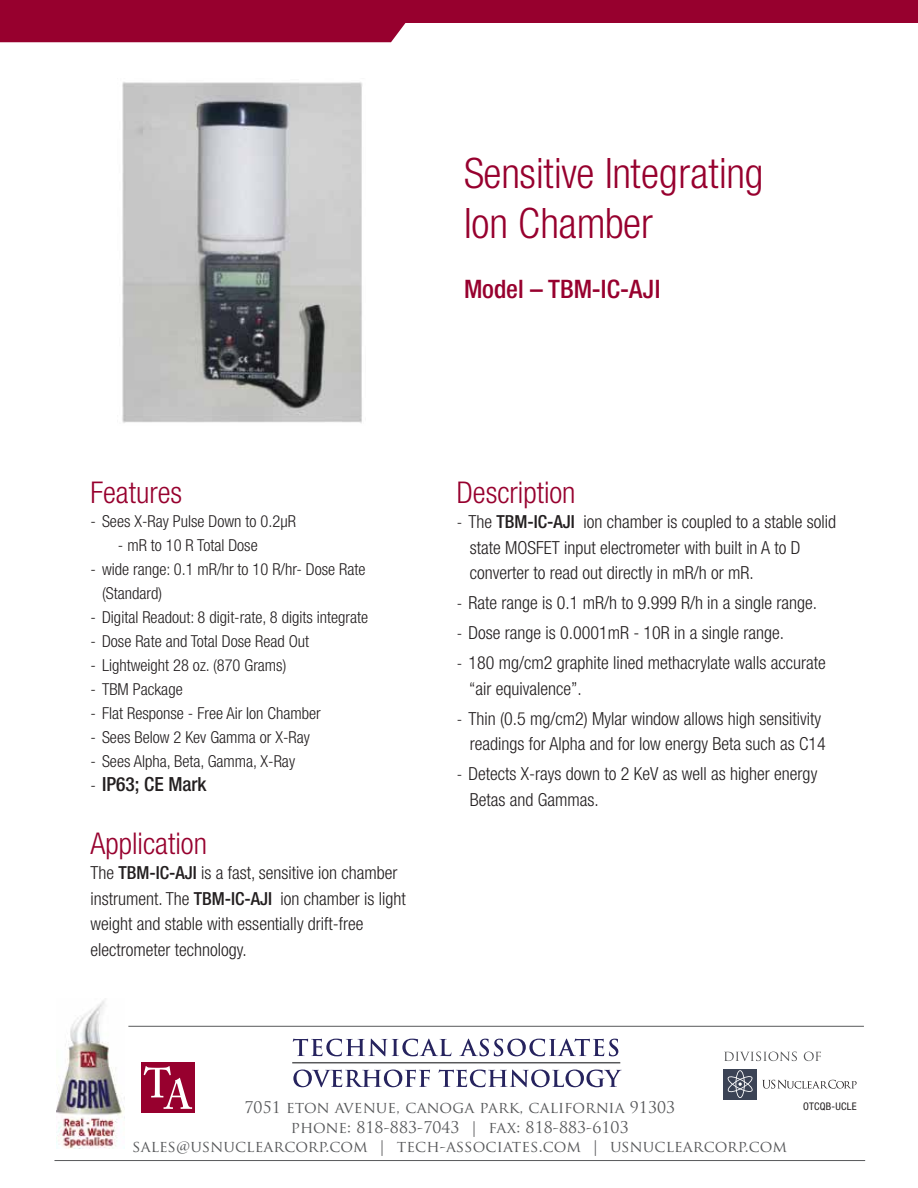
<style>
.page{position:relative;width:918px;height:1188px;background:#fff}
.page>*{position:absolute;margin:0;border:0;box-sizing:border-box;transform-origin:0 0}
.t1{font:300 condensed 42px/50.4px "Helvetica Neue";color:#97002e}
.t2{font:300 condensed 30px "Helvetica Neue";color:#97002e}
.t3{font:500 condensed 25.5px "Helvetica Neue";letter-spacing:.01em;color:#97002e}
.t4{font:500 condensed 19.5px "Helvetica Neue";color:#231f20}
.t5{font:300 condensed 18px/25.5px "Helvetica Neue";color:#231f20}
.t6{font:300 condensed 16.5px/24px "Helvetica Neue";color:#231f20}
.t7{font:15.75px/19.5px "Trajan Pro";letter-spacing:.005em;color:#58595b;text-align:center}
.t8{font:condensed 10.5px "Helvetica Neue";letter-spacing:.02em;color:#231f20}
.s1{font-weight:300;font-size:16.5px}
.s2{font-weight:500}
.s3{font-size:16.5px}
</style>
<div class="page">
<div style="left:723px;top:1069px;width:34px;height:30px;background:#3b4355"></div>
<svg style="left:727px;top:1070px;width:26px;height:28px"></svg>
<div style="left:0;top:23px;width:406px;height:19px;background:#97002e"></div>
<div style="left:0;top:0;width:918px;height:23px;background:#97002e"></div>
<hr style="left:54px;top:1160px;width:811px;height:1px;background:#58595b">
<img style="left:57px;top:1000px;width:67px;height:149px">
<svg style="left:293px;top:1039px;width:158px;height:17px"></svg>
<svg style="left:459px;top:1039px;width:159px;height:17px"></svg>
<svg style="left:293px;top:1070px;width:137px;height:17px"></svg>
<svg style="left:439px;top:1070px;width:183px;height:17px"></svg>
<hr style="left:292px;top:1062px;width:328px;height:1px;background:#58595b">
<hr style="left:128px;top:1026px;width:736px;height:1px;background:#58595b">
<div style="left:141px;top:1062px;width:54px;height:51px;background:#97002e"></div>
<svg style="left:144px;top:1066px;width:48px;height:43px"></svg>
<svg style="left:724px;top:1052px;width:73px;height:9px"></svg>
<svg style="left:804px;top:1052px;width:17px;height:9px"></svg>
<svg style="left:762px;top:1080px;width:95px;height:9px"></svg>
<img style="left:122px;top:82px;width:240px;height:341px">
<h1 class="t1" style="left:464px;top:148px;width:301px">Sensitive Integrating<br>Ion Chamber</h1>
<h3 class="t3" style="left:464px;top:274px;width:198px">Model – TBM-IC-AJI</h3>
<h2 class="t2" style="left:90px;top:475px;width:93px">Features</h2>
<p class="t6" style="left:90px;top:509px;width:207px">- Sees X-Ray Pulse Down to 0.2µR</p>
<p class="t6" style="left:118px;top:533px;width:141px">- mR to 10 R Total Dose</p>
<p class="t6" style="left:102px;top:557px;width:265px;text-indent:-12px">- wide range: 0.1 mR/hr to 10 R/hr- Dose Rate (Standard)</p>
<p class="t6" style="left:90px;top:605px;width:279px">- Digital Readout: 8 digit-rate, 8 digits integrate</p>
<p class="t6" style="left:90px;top:629px;width:220px">- Dose Rate and Total Dose Read Out</p>
<p class="t6" style="left:90px;top:653px;width:197px">- Lightweight 28 oz. (870 Grams)</p>
<p class="t6" style="left:90px;top:677px;width:94px">- TBM Package</p>
<p class="t6" style="left:90px;top:701px;width:232px">- Flat Response - Free Air Ion Chamber</p>
<p class="t6" style="left:90px;top:725px;width:221px">- Sees Below 2 Kev Gamma or X-Ray</p>
<p class="t6" style="left:90px;top:749px;width:206px">- Sees Alpha, Beta, Gamma, X-Ray</p>
<p class="t4" style="left:90px;top:772px;width:118px"><span class="s1">-</span> IP63; CE Mark</p>
<h2 class="t2" style="left:90px;top:826px;width:118px">Application</h2>
<p class="t5" style="left:90px;top:860px;width:317px">The <span class="s2">TBM-IC-AJI</span> is a fast, sensitive ion chamber instrument. The <span class="s2">TBM-IC-AJI</span> ion chamber is light weight and stable with essentially drift-free electrometer technology.</p>
<h2 class="t2" style="left:457px;top:475px;width:120px">Description</h2>
<p class="t5" style="left:470px;top:509px;width:368px;text-indent:-13px"><span class="s3">-</span> The <span class="s2">TBM-IC-AJI</span> ion chamber is coupled to a stable solid state MOSFET input electrometer with built in A to D converter to read out directly in mR/h or mR.</p>
<p class="t5" style="left:457px;top:590px;width:362px"><span class="s3">-</span> Rate range is 0.1 mR/h to 9.999 R/h in a single range.</p>
<p class="t5" style="left:457px;top:620px;width:329px"><span class="s3">-</span> Dose range is 0.0001mR - 10R in a single range.</p>
<p class="t5" style="left:469px;top:650px;width:358px;text-indent:-12px"><span class="s3">-</span> 180 mg/cm2 graphite lined methacrylate walls accurate “air equivalence”.</p>
<p class="t5" style="left:457px;top:705px;width:370px;text-align:right"><span class="s3">-</span> Thin (0.5 mg/cm2) Mylar window allows high sensitivity readings for Alpha and for low energy Beta such as C14</p>
<p class="t5" style="left:470px;top:761px;width:349px;text-indent:-13px"><span class="s3">-</span> Detects X-rays down to 2 KeV as well as higher energy<br>Betas and Gammas.</p>
<p class="t7" style="left:245px;top:1098px;width:432px">7051 ETON AVENUE, CANOGA PARK, CALIFORNIA 91303</p>
<p class="t8" style="left:803px;top:1100px;width:55px">OTCQB-UCLE</p>
<p class="t7" style="left:132px;top:1117px;width:656px">PHONE: 818-883-7043 | FAX: 818-883-6103<br>SALES@USNUCLEARCORP.COM | TECH-ASSOCIATES.COM | USNUCLEARCORP.COM</p>
</div>
